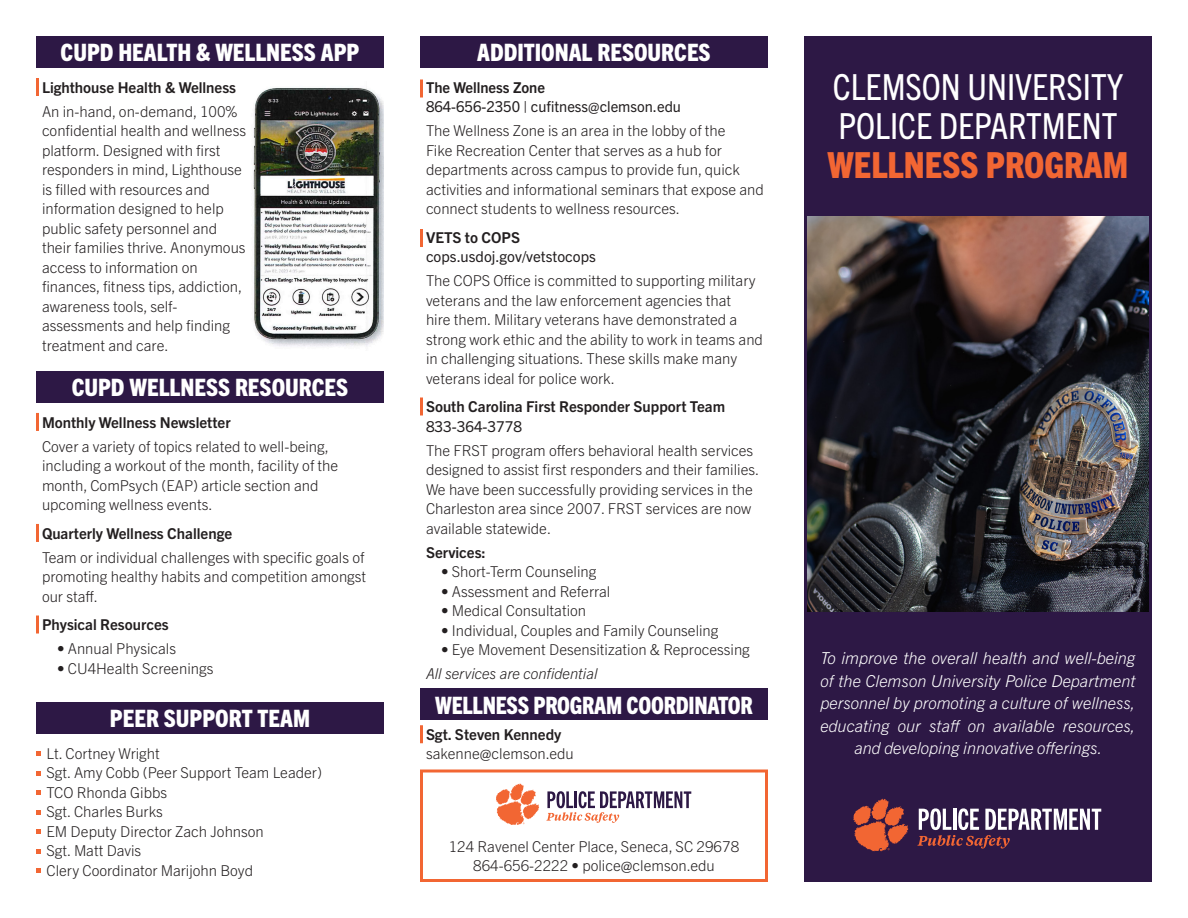
<style>
.page{position:relative;width:1188px;height:918px;background:#fff}
.page>*{position:absolute;margin:0;border:0;box-sizing:border-box;transform-origin:0 0}
.t1{font:condensed 36px "Trade Gothic Next LT Pro";color:#fff}
.t2{font:800 condensed 36px "Trade Gothic Next LT Pro";color:#f26633}
.t3{font:800 condensed 24px "Trade Gothic Next LT Pro";color:#fff}
.t4{font:800 condensed 24px "Trade Gothic Next LT Pro";color:#fff;scale:.95 1}
.t5{font:italic 300 16.5px/22.5px "Trade Gothic Next LT Pro";color:#fff;text-align:center}
.t6{font:300 15px/19.5px "Trade Gothic Next LT Pro";color:#231f20}
.t7{font:700 15px "Trade Gothic Next LT Pro";color:#231f20}
.t8{font:15px "Trade Gothic Next LT Pro";color:#231f20}
.t9{font:italic 300 15px "Trade Gothic Next LT Pro";color:#231f20}
</style>
<div class="page">
<div style="left:804px;top:612px;width:348px;height:270px;background:#2d1845"></div>
<img style="left:808px;top:216px;width:340px;height:396px">
<div style="left:804px;top:36px;width:348px;height:180px;background:#2d1845"></div>
<div style="left:804px;top:36px;width:348px;height:846px;border:3px solid #2d1845"></div>
<div style="left:420px;top:770px;width:348px;height:112px;border:3px solid #f26633"></div>
<svg style="left:546px;top:791px;width:145px;height:32px"></svg>
<svg style="left:496px;top:784px;width:43px;height:41px"></svg>
<div style="left:36px;top:702px;width:348px;height:32px;background:#2d1845"></div>
<div style="left:420px;top:36px;width:348px;height:32px;background:#2d1845"></div>
<hr style="left:420px;top:80px;width:3px;height:18px;background:#f26633">
<hr style="left:420px;top:229px;width:3px;height:18px;background:#f26633">
<hr style="left:420px;top:398px;width:3px;height:18px;background:#f26633">
<svg style="left:917px;top:808px;width:184px;height:41px"></svg>
<svg style="left:853px;top:799px;width:55px;height:52px"></svg>
<div style="left:420px;top:688px;width:348px;height:32px;background:#2d1845"></div>
<hr style="left:420px;top:725px;width:3px;height:18px;background:#f26633">
<div style="left:36px;top:36px;width:348px;height:32px;background:#2d1845"></div>
<img style="left:253px;top:88px;width:131px;height:259px">
<hr style="left:36px;top:78px;width:3px;height:18px;background:#f26633">
<svg style="left:36px;top:752px;width:4px;height:4px"></svg>
<svg style="left:36px;top:771px;width:4px;height:5px"></svg>
<svg style="left:36px;top:791px;width:4px;height:4px"></svg>
<svg style="left:36px;top:810px;width:4px;height:5px"></svg>
<svg style="left:36px;top:830px;width:4px;height:4px"></svg>
<svg style="left:36px;top:849px;width:4px;height:5px"></svg>
<svg style="left:36px;top:869px;width:4px;height:4px"></svg>
<div style="left:36px;top:371px;width:348px;height:31px;background:#2d1845"></div>
<hr style="left:36px;top:413px;width:3px;height:18px;background:#f26633">
<hr style="left:36px;top:524px;width:3px;height:18px;background:#f26633">
<hr style="left:36px;top:616px;width:3px;height:18px;background:#f26633">
<p class="t3" style="left:61px;top:36px;width:300px">CUPD HEALTH &amp; WELLNESS APP</p>
<p class="t7" style="left:42px;top:77px;width:196px">Lighthouse Health &amp; Wellness</p>
<p class="t6" style="left:42px;top:100px;width:206px">An in-hand, on-demand, 100% confidential health and wellness platform. Designed with first responders in mind, Lighthouse is filled with resources and information designed to help public safety personnel and their families thrive. Anonymous access to information on finances, fitness tips, addiction, awareness tools, self&shy;assessments and help finding treatment and care.</p>
<p class="t3" style="left:72px;top:371px;width:278px">CUPD WELLNESS RESOURCES</p>
<p class="t7" style="left:42px;top:412px;width:190px">Monthly Wellness Newsletter</p>
<p class="t6" style="left:42px;top:435px;width:298px">Cover a variety of topics related to well-being, including a workout of the month, facility of the month, ComPsych (EAP) article section and upcoming wellness events.</p>
<p class="t7" style="left:42px;top:523px;width:192px">Quarterly Wellness Challenge</p>
<p class="t6" style="left:42px;top:546px;width:326px">Team or individual challenges with specific goals of promoting healthy habits and competition amongst our staff.</p>
<p class="t7" style="left:42px;top:614px;width:128px">Physical Resources</p>
<p class="t6" style="left:57px;top:638px;width:121px">• Annual Physicals</p>
<p class="t6" style="left:57px;top:657px;width:158px">• CU4Health Screenings</p>
<p class="t3" style="left:110px;top:702px;width:202px">PEER SUPPORT TEAM</p>
<p class="t6" style="left:46px;top:742px;width:115px">Lt. Cortney Wright</p>
<p class="t6" style="left:46px;top:762px;width:277px">Sgt. Amy Cobb (Peer Support Team Leader)</p>
<p class="t6" style="left:46px;top:781px;width:122px">TCO Rhonda Gibbs</p>
<p class="t6" style="left:46px;top:801px;width:118px">Sgt. Charles Burks</p>
<p class="t6" style="left:46px;top:820px;width:219px">EM Deputy Director Zach Johnson</p>
<p class="t6" style="left:46px;top:840px;width:96px">Sgt. Matt Davis</p>
<p class="t6" style="left:46px;top:859px;width:208px">Clery Coordinator Marijohn Boyd</p>
<p class="t3" style="left:477px;top:36px;width:235px">ADDITIONAL RESOURCES</p>
<p class="t7" style="left:426px;top:77px;width:120px">The Wellness Zone</p>
<p class="t8" style="left:426px;top:96px;width:257px">864-656-2350 | cufitness@clemson.edu</p>
<p class="t6" style="left:426px;top:120px;width:339px">The Wellness Zone is an area in the lobby of the<br>Fike Recreation Center that serves as a hub for departments across campus to provide fun, quick activities and informational seminars that expose and connect students to wellness resources.</p>
<p class="t7" style="left:426px;top:227px;width:96px">VETS to COPS</p>
<p class="t8" style="left:426px;top:246px;width:171px">cops.usdoj.gov/vetstocops</p>
<p class="t6" style="left:426px;top:270px;width:338px">The COPS Office is committed to supporting military veterans and the law enforcement agencies that<br>hire them. Military veterans have demonstrated a strong work ethic and the ability to work in teams and in challenging situations. These skills make many veterans ideal for police work.</p>
<p class="t7" style="left:426px;top:396px;width:301px">South Carolina First Responder Support Team</p>
<p class="t8" style="left:426px;top:416px;width:98px">833-364-3778</p>
<p class="t6" style="left:426px;top:439px;width:335px">The FRST program offers behavioral health services designed to assist first responders and their families.<br>We have been successfully providing services in the Charleston area since 2007. FRST services are now available statewide.</p>
<p class="t7" style="left:426px;top:542px;width:61px">Services:</p>
<p class="t6" style="left:441px;top:561px;width:157px">• Short-Term Counseling</p>
<p class="t6" style="left:441px;top:580px;width:171px">• Assessment and Referral</p>
<p class="t6" style="left:441px;top:600px;width:147px">• Medical Consultation</p>
<p class="t6" style="left:441px;top:619px;width:279px">• Individual, Couples and Family Counseling</p>
<p class="t6" style="left:441px;top:639px;width:310px">• Eye Movement Desensitization &amp; Reprocessing</p>
<p class="t9" style="left:426px;top:663px;width:173px">All services are confidential</p>
<p class="t4" style="left:435px;top:688px;width:336px">WELLNESS PROGRAM COORDINATOR</p>
<p class="t7" style="left:426px;top:724px;width:137px">Sgt. Steven Kennedy</p>
<p class="t6" style="left:426px;top:743px;width:149px">sakenne@clemson.edu</p>
<p class="t6" style="left:449px;top:835px;width:292px">124 Ravenel Center Place, Seneca, SC 29678</p>
<p class="t6" style="left:473px;top:855px;width:243px">864-656-2222 • police@clemson.edu</p>
<p class="t1" style="left:833px;top:62px;width:292px">CLEMSON UNIVERSITY</p>
<p class="t1" style="left:838px;top:101px;width:281px">POLICE DEPARTMENT</p>
<p class="t2" style="left:828px;top:140px;width:302px">WELLNESS PROGRAM</p>
<p class="t5" style="left:820px;top:646px;width:317px">To improve the overall health and well-being of the Clemson University Police Department personnel by promoting a culture of wellness, educating our staff on available resources, and developing innovative offerings.</p>
</div>
